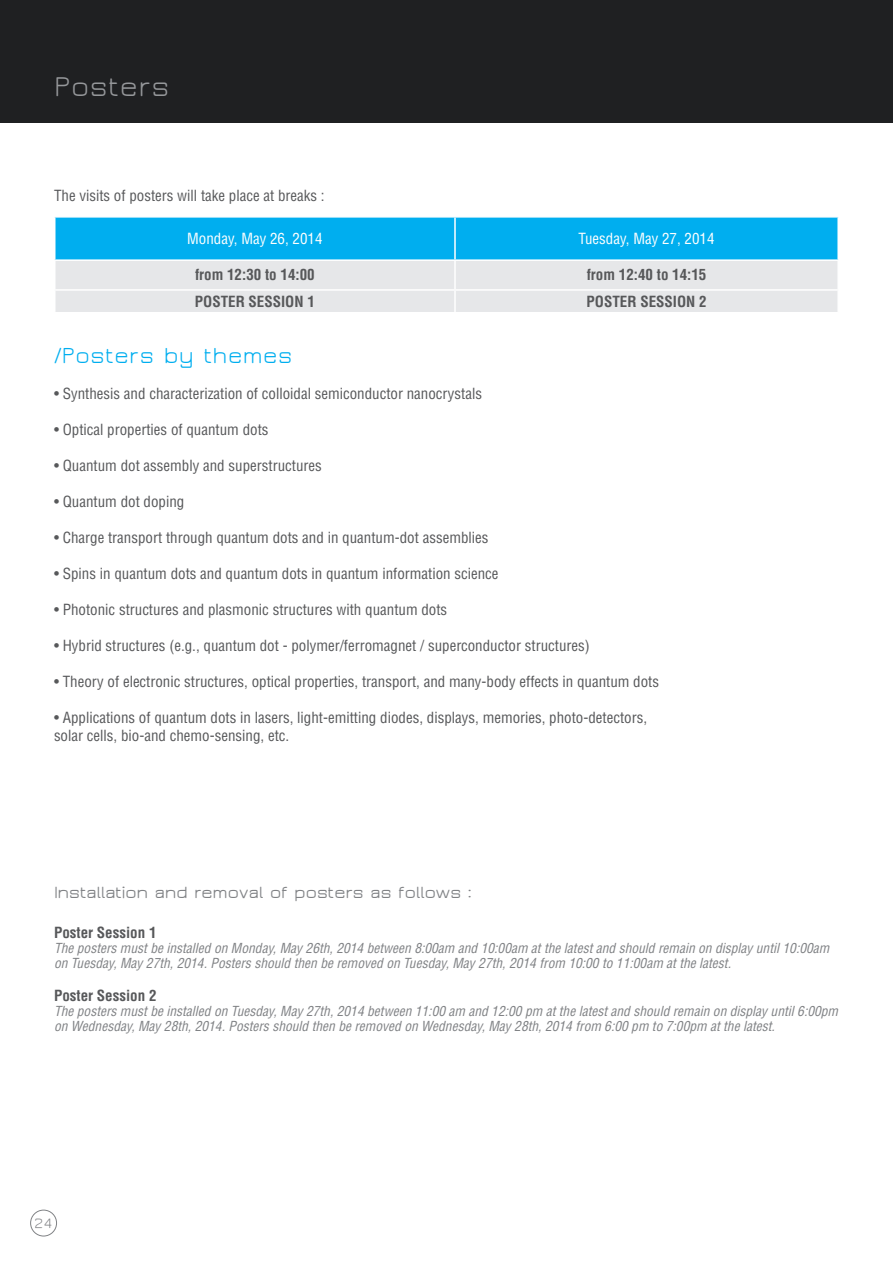
<style>
.page{position:relative;width:893px;height:1263px;background:#fff}
.page>*{position:absolute;margin:0;border:0;box-sizing:border-box;transform-origin:0 0}
.t1{font:30px "Jura";color:#95979a}
.t2{font:24px "Jura";color:#00aeef}
.t3{font:500 18px "Jura";letter-spacing:-.03em;color:#808285}
.t4{font:condensed 15px/18px "Helvetica LT Std";color:#57585a}
.t5{font:700 condensed 15px "Helvetica LT Std";color:#57585a}
.t6{font:condensed 15px "Helvetica LT Std";color:#fff}
.t7{font:15px "Jura";color:#808285}
.t8{font:italic condensed 13.5px/15px "Helvetica LT Std";color:#808285}
</style>
<div class="page">
<div style="left:0;top:0;width:893px;height:123px;background:#1f2022"></div>
<hr style="left:892px;top:226px;width:1px;height:93px;background:#00aeef">
<svg style="left:56px;top:218px;width:781px;height:94px;background:#7dcdeb"></svg>
<hr style="left:54px;top:259px;width:401px;height:2px;background:#fff">
<hr style="left:455px;top:259px;width:384px;height:2px;background:#fff">
<hr style="left:54px;top:289px;width:401px;height:2px;background:#fff">
<hr style="left:455px;top:289px;width:384px;height:2px;background:#fff">
<hr style="left:454px;top:218px;width:2px;height:41px;background:#fff">
<hr style="left:454px;top:261px;width:2px;height:28px;background:#fff">
<hr style="left:454px;top:291px;width:2px;height:21px;background:#fff">
<div style="left:30px;top:1210px;width:27px;height:26px;border:1px solid #808285;border-radius:50%"></div>
<h1 class="t1" style="left:54px;top:72px;width:117px">Posters</h1>
<p class="t4" style="left:54px;top:187px;width:272px">The visits of posters will take place at breaks :</p>
<p class="t6" style="left:187px;top:229px;width:137px">Monday, May 26, 2014</p>
<p class="t6" style="left:579px;top:229px;width:137px">Tuesday, May 27, 2014</p>
<p class="t5" style="left:195px;top:266px;width:121px">from 12:30 to 14:00</p>
<p class="t5" style="left:587px;top:266px;width:121px">from 12:40 to 14:15</p>
<p class="t5" style="left:195px;top:292px;width:122px">POSTER SESSION 1</p>
<p class="t5" style="left:587px;top:292px;width:122px">POSTER SESSION 2</p>
<h2 class="t2" style="left:54px;top:344px;width:240px">/Posters by themes</h2>
<p class="t4" style="left:54px;top:385px;width:430px">• Synthesis and characterization of colloidal semiconductor nanocrystals</p>
<p class="t4" style="left:54px;top:421px;width:216px">• Optical properties of quantum dots</p>
<p class="t4" style="left:54px;top:457px;width:269px">• Quantum dot assembly and superstructures</p>
<p class="t4" style="left:54px;top:493px;width:132px">• Quantum dot doping</p>
<p class="t4" style="left:54px;top:529px;width:436px">• Charge transport through quantum dots and in quantum-dot assemblies</p>
<p class="t4" style="left:54px;top:565px;width:446px">• Spins in quantum dots and quantum dots in quantum information science</p>
<p class="t4" style="left:54px;top:601px;width:395px">• Photonic structures and plasmonic structures with quantum dots</p>
<p class="t4" style="left:54px;top:637px;width:537px">• Hybrid structures (e.g., quantum dot - polymer/ferromagnet / superconductor structures)</p>
<p class="t4" style="left:54px;top:673px;width:607px">• Theory of electronic structures, optical properties, transport, and many-body effects in quantum dots</p>
<p class="t4" style="left:54px;top:709px;width:595px">• Applications of quantum dots in lasers, light-emitting diodes, displays, memories, photo-detectors, solar cells, bio-and chemo-sensing, etc.</p>
<p class="t3" style="left:54px;top:883px;width:419px">Installation and removal of posters as follows :</p>
<p class="t5" style="left:54px;top:923px;width:104px">Poster Session 1</p>
<p class="t8" style="left:54px;top:940px;width:777px">The posters must be installed on Monday, May 26th, 2014 between 8:00am and 10:00am at the latest and should remain on display until 10:00am on Tuesday, May 27th, 2014. Posters should then be removed on Tuesday, May 27th, 2014 from 10:00 to 11:00am at the latest.</p>
<p class="t5" style="left:54px;top:986px;width:104px">Poster Session 2</p>
<p class="t8" style="left:54px;top:1003px;width:786px">The posters must be installed on Tuesday, May 27th, 2014 between 11:00 am and 12:00 pm at the latest and should remain on display until 6:00pm on Wednesday, May 28th, 2014. Posters should then be removed on Wednesday, May 28th, 2014 from 6:00 pm to 7:00pm at the latest.</p>
<p class="t7" style="left:34px;top:1216px;width:20px">24</p>
</div>
